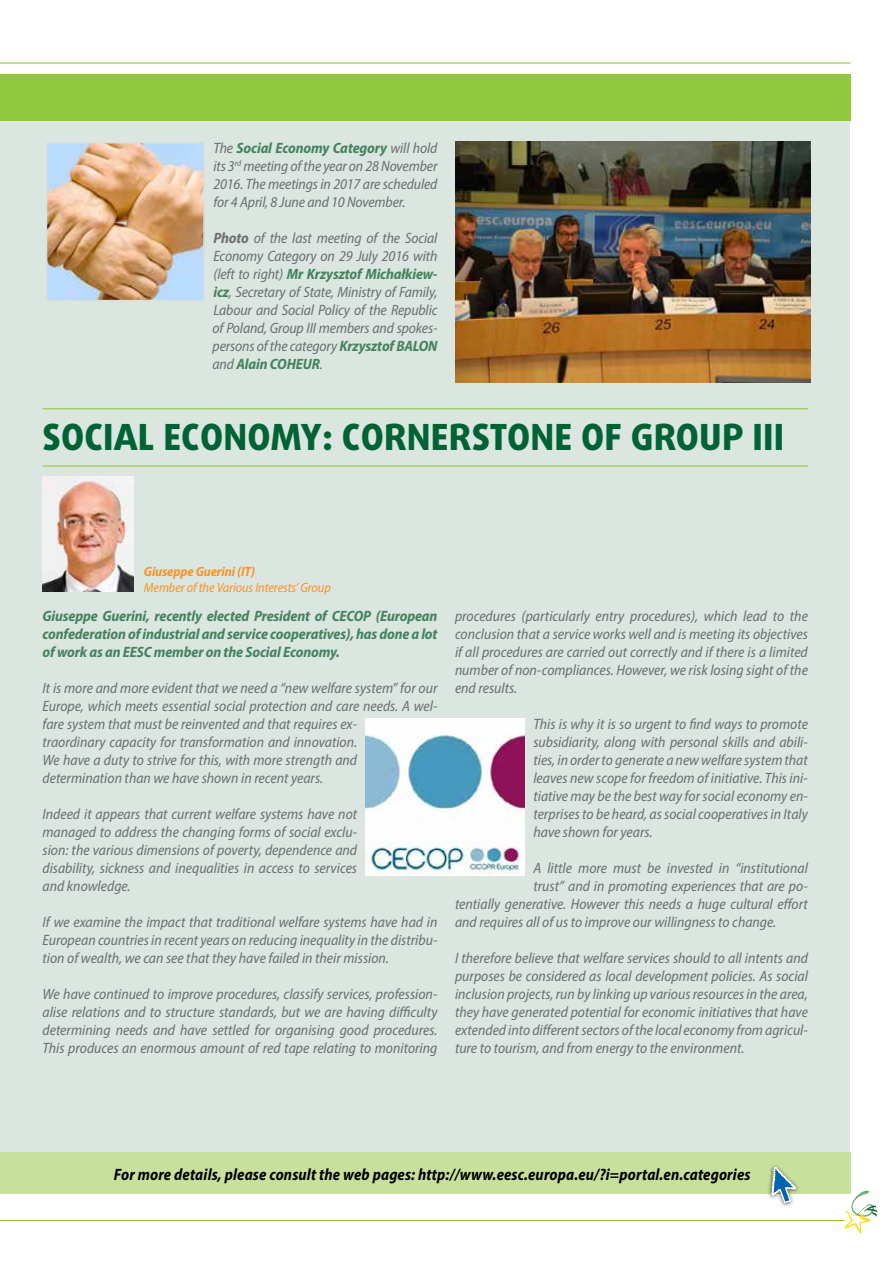
<style>
.page{position:relative;width:893px;height:1263px;background:#fff}
.page>*{position:absolute;margin:0;border:0;box-sizing:border-box;transform-origin:0 0}
.t1{font:800 36px "Daxline Pro";letter-spacing:.005em;color:#006334}
.t2{font:italic 700 semi-condensed 16.5px "Myriad Pro";letter-spacing:.01em;color:#000;scale:.95 1}
.t3{font:italic semi-condensed 15px/18px "Myriad Pro";color:#6d6e71;text-align:justify}
.t4{font:italic 700 semi-condensed 15px/18px "Myriad Pro";letter-spacing:-.01em;color:#44825d;text-align:justify}
.t5{font:italic semi-condensed 13.5px "Myriad Pro";letter-spacing:-.01em;color:#f79428}
.t6{font:italic 700 semi-condensed 13.5px "Myriad Pro";letter-spacing:-.01em;color:#f79428}
.s1{font-weight:700;color:#44825d}
.s2{font-weight:700}
</style>
<div class="page">
<div style="left:0;top:75px;width:850px;height:1078px;background:#dae6df"></div>
<div style="left:0;top:74px;width:850px;height:47px;background:#92c83e"></div>
<hr style="left:0;top:62px;width:850px;height:2px;background:#92c83e">
<hr style="left:0;top:1220px;width:844px;height:1px;background:#92c83e">
<svg style="left:844px;top:1190px;width:33px;height:44px"></svg>
<div style="left:0;top:1153px;width:850px;height:41px;background:#c7e09b"></div>
<img style="left:768px;top:1165px;width:30px;height:42px">
<svg style="left:770px;top:1166px;width:27px;height:38px"></svg>
<img style="left:43px;top:477px;width:91px;height:115px">
<img style="left:49px;top:145px;width:153px;height:153px">
<div style="left:46px;top:142px;width:159px;height:159px;border:2px solid #d9e1dc"></div>
<hr style="left:43px;top:408px;width:765px;height:1px;background:#92c83e">
<hr style="left:43px;top:465px;width:765px;height:2px;background:#92c83e">
<img style="left:455px;top:141px;width:356px;height:241px">
<img style="left:366px;top:719px;width:159px;height:157px">
<p class="t3" style="left:213px;top:139px;width:226px">The <span class="s1">Social Economy Category</span> will hold its 3<sup>rd</sup> meeting of the year on 28 November 2016. The meetings in 2017 are scheduled for 4 April, 8 June and 10 November.</p>
<p class="t3" style="left:213px;top:229px;width:226px"><span class="s2">Photo</span> of the last meeting of the Social Economy Category on 29 July 2016 with (left to right) <span class="s1">Mr Krzysztof Michałkiew&shy;icz</span>, Secretary of State, Ministry of Family, Labour and Social Policy of the Republic of Poland, Group III members and spokes&shy;persons of the category <span class="s1">Krzysztof BALON </span>and <span class="s1">Alain COHEUR</span>.</p>
<h1 class="t1" style="left:43px;top:413px;width:743px">SOCIAL ECONOMY: CORNERSTONE OF GROUP III</h1>
<p class="t6" style="left:144px;top:562px;width:113px">Giuseppe Guerini (IT)</p>
<p class="t5" style="left:144px;top:579px;width:188px">Member of the Various Interests’ Group</p>
<p class="t4" style="left:43px;top:607px;width:396px">Giuseppe Guerini, recently elected President of CECOP (European confederation of industrial and service cooperatives), has done a lot of work as an EESC member on the Social Economy.</p>
<p class="t3" style="left:43px;top:679px;width:396px;text-align:left">It is more and more evident that we need a “new welfare system” for our Europe, which meets essential social protection and care needs. A wel&shy;fare system that must be reinvented and that requires ex-<br>traordinary capacity for transformation and innovation.<br>We have a duty to strive for this, with more strength and determination than we have shown in recent years.</p>
<p class="t3" style="left:43px;top:805px;width:316px">Indeed it appears that current welfare systems have not managed to address the changing forms of social exclu&shy;sion: the various dimensions of poverty, dependence and disability, sickness and inequalities in access to services and knowledge.</p>
<p class="t3" style="left:43px;top:913px;width:396px">If we examine the impact that traditional welfare systems have had in European countries in recent years on reducing inequality in the distribu&shy;tion of wealth, we can see that they have failed in their mission.</p>
<p class="t3" style="left:43px;top:985px;width:396px">We have continued to improve procedures, classify services, profession&shy;alise relations and to structure standards, but we are having difficulty determining needs and have settled for organising good procedures.<br>This produces an enormous amount of red tape relating to monitoring</p>
<p class="t3" style="left:455px;top:607px;width:354px">procedures (particularly entry procedures), which lead to the conclusion that a service works well and is meeting its objectives if all procedures are carried out correctly and if there is a limited number of non-compliances. However, we risk losing sight of the end results.</p>
<p class="t3" style="left:533px;top:715px;width:276px">This is why it is so urgent to find ways to promote subsidiarity, along with personal skills and abili&shy;ties, in order to generate a new welfare system that leaves new scope for freedom of initiative. This ini&shy;tiative may be the best way for social economy en&shy;terprises to be heard, as social cooperatives in Italy have shown for years.</p>
<p class="t3" style="left:533px;top:859px;width:276px">A little more must be invested in “institutional</p>
<p class="t3" style="left:533px;top:877px;width:276px">trust” and in promoting experiences that are po-</p>
<p class="t3" style="left:455px;top:895px;width:354px">tentially generative. However this needs a huge cultural effort</p>
<p class="t3" style="left:455px;top:913px;width:323px">and requires all of us to improve our willingness to change.</p>
<p class="t3" style="left:455px;top:949px;width:354px">I therefore believe that welfare services should to all intents and purposes be considered as local development policies. As social inclusion projects, run by linking up various resources in the area, they have generated potential for economic initiatives that have extended into different sectors of the local economy from agricul&shy;ture to tourism, and from energy to the environment.</p>
<p class="t2" style="left:114px;top:1163px;width:672px">For more details, please consult the web pages: http://www.eesc.europa.eu/?i=portal.en.categories</p>
</div>
